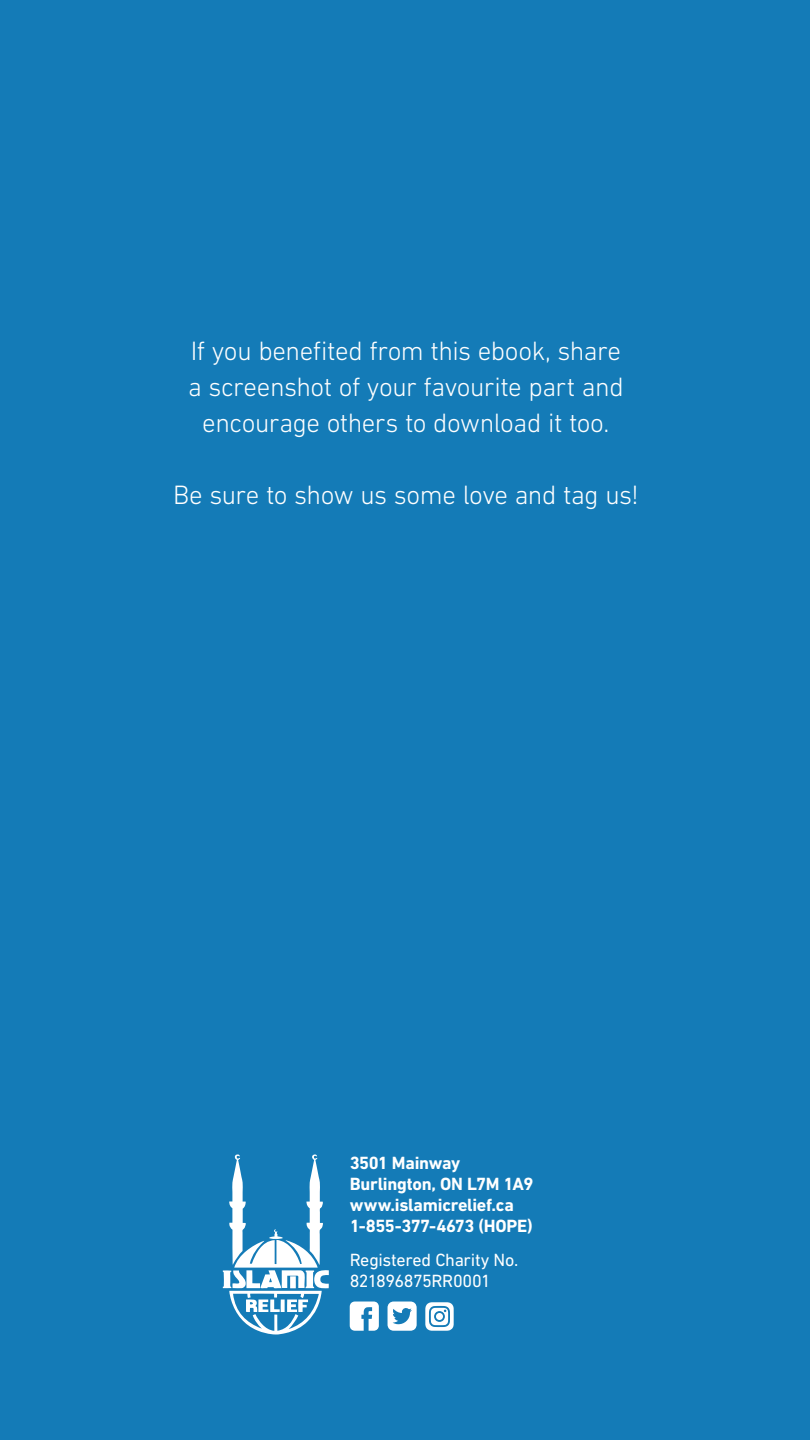
<style>
.page{position:relative;width:810px;height:1440px;background:#147bb7}
.page>*{position:absolute;margin:0;border:0;box-sizing:border-box;transform-origin:0 0}
.t1{font:300 27px/36px "DIN Next LT Pro";letter-spacing:-.02em;color:#fff;text-align:center}
.t2{font:700 18px/21px "DIN Next LT Pro";letter-spacing:-.015em;color:#fff}
.t3{font:18px/21px "DIN Next LT Pro";letter-spacing:-.02em;color:#fff}
</style>
<div class="page">
<svg style="left:223px;top:1155px;width:106px;height:180px"></svg>
<svg style="left:350px;top:1302px;width:29px;height:29px"></svg>
<svg style="left:388px;top:1302px;width:29px;height:29px"></svg>
<svg style="left:425px;top:1302px;width:29px;height:29px"></svg>
<div style="left:436px;top:1313px;width:7px;height:7px;background:#fff;border-radius:50%"></div>
<p class="t1" style="left:188px;top:332px;width:437px">If you benefited from this ebook, share a screenshot of your favourite part and encourage others to download it too.</p>
<p class="t1" style="left:173px;top:476px;width:467px">Be sure to show us some love and tag us!</p>
<p class="t2" style="left:350px;top:1152px;width:185px">3501 Mainway<br>Burlington, ON L7M 1A9 www.islamicrelief.ca<br>1-855-377-4673 (HOPE)</p>
<p class="t3" style="left:350px;top:1249px;width:170px">Registered Charity No.<br>821896875RR0001</p>
</div>
